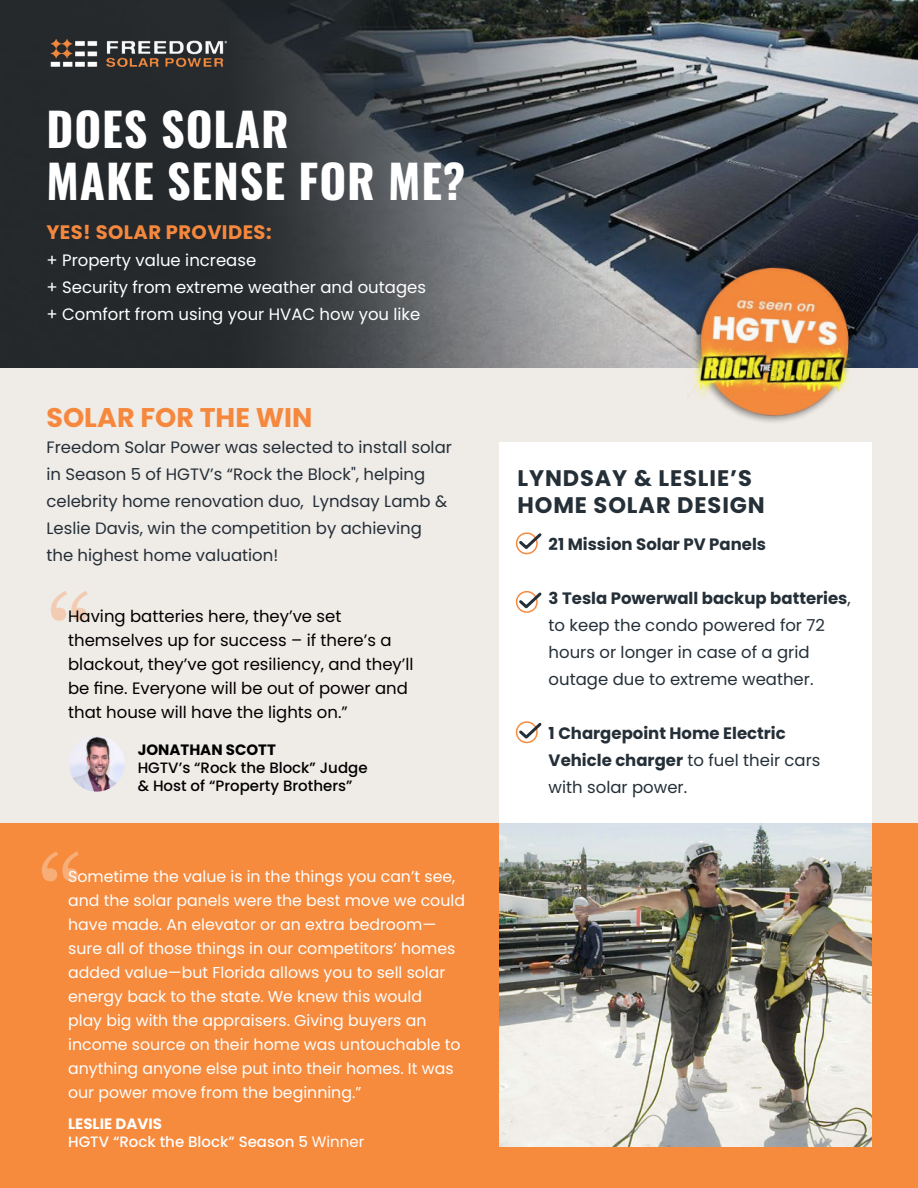
<style>
.page{position:relative;width:918px;height:1188px;background:#fff}
.page>*{position:absolute;margin:0;border:0;box-sizing:border-box;transform-origin:0 0}
.t1{font:113.85px "Georgia";color:#fff}
.t2{font:113.85px "Georgia";color:#f68a3d}
.t3{font:700 46.05px/51.9px "Oswald";letter-spacing:.02em;color:#fff}
.t4{font:700 27px "Poppins";color:#f6883d}
.t5{font:700 22.5px/27px "Poppins";letter-spacing:.04em;color:#252f38}
.t6{font:700 19.5px "Poppins";letter-spacing:.02em;color:#f6883d}
.t7{font:16.5px/27px "Poppins";color:#252f38}
.t8{font:16.5px/24px "Poppins";color:#000}
.t9{font:16.5px/27px "Poppins";color:#fff}
.t10{font:700 16.5px/27px "Poppins";color:#252f38}
.t11{font:15.75px/24px "Poppins";color:#fff}
.t12{font:500 15px/18px "Poppins";color:#000}
.t13{font:500 15px/18px "Poppins";color:#fff}
.t14{font:700 15px "Poppins";color:#000}
.s1{font-weight:700}
.s2{font-weight:400}
</style>
<div class="page">
<div style="left:0;top:343px;width:918px;height:601px;background:#efebe7"></div>
<div style="left:0;top:823px;width:918px;height:365px;background:#f68a3d"></div>
<div style="left:500px;top:442px;width:372px;height:490px;background:#fff"></div>
<img style="left:0;top:0;width:918px;height:367px">
<img style="left:500px;top:823px;width:372px;height:324px">
<img style="left:651px;top:219px;width:247px;height:203px">
<img style="left:69px;top:735px;width:56px;height:57px;border-radius:28px">
<div style="left:516px;top:532px;width:22px;height:22px;border:2px solid #f68a3d;border-radius:50%"></div>
<div style="left:516px;top:591px;width:22px;height:22px;border:2px solid #f68a3d;border-radius:50%"></div>
<div style="left:516px;top:721px;width:22px;height:22px;border:2px solid #f68a3d;border-radius:50%"></div>
<img style="left:46px;top:34px;width:183px;height:39px">
<svg style="left:516px;top:532px;width:26px;height:20px"></svg>
<svg style="left:516px;top:591px;width:26px;height:20px"></svg>
<svg style="left:516px;top:721px;width:26px;height:20px"></svg>
<h2 class="t3" style="left:46px;top:106px;width:420px">DOES SOLAR<br>MAKE SENSE FOR ME?</h2>
<p class="t6" style="left:46px;top:224px;width:227px">YES! SOLAR PROVIDES:</p>
<p class="t9" style="left:46px;top:249px;width:381px">+ Property value increase<br>+ Security from extreme weather and outages + Comfort from using your HVAC how you like</p>
<h3 class="t4" style="left:46px;top:406px;width:267px">SOLAR FOR THE WIN</h3>
<p class="t7" style="left:46px;top:436px;width:407px">Freedom Solar Power was selected to install solar in Season 5 of HGTV’s “Rock the Block", helping celebrity home renovation duo, Lyndsay Lamb &amp; Leslie Davis, win the competition by achieving the highest home valuation!</p>
<h1 class="t2" style="left:46px;top:570px;width:48px">“</h1>
<p class="t8" style="left:68px;top:606px;width:347px">Having batteries here, they’ve set themselves up for success – if there’s a blackout, they’ve got resiliency, and they’ll be fine. Everyone will be out of power and that house will have the lights on.”</p>
<p class="t14" style="left:138px;top:743px;width:140px">JONATHAN SCOTT</p>
<p class="t12" style="left:138px;top:760px;width:231px">HGTV’s “Rock the Block” Judge &amp; Host of “Property Brothers”</p>
<h1 class="t1" style="left:37px;top:830px;width:48px">“</h1>
<p class="t11" style="left:68px;top:866px;width:398px">Sometime the value is in the things you can’t see, and the solar panels were the best move we could have made. An elevator or an extra bedroom— sure all of those things in our competitors’ homes added value—but Florida allows you to sell solar energy back to the state. We knew this would<br>play big with the appraisers. Giving buyers an income source on their home was untouchable to anything anyone else put into their homes. It was our power move from the beginning.”</p>
<p class="t13" style="left:68px;top:1116px;width:298px"><span class="s1">LESLIE DAVIS<br></span>HGTV “Rock the Block” Season 5 <span class="s2">Winner</span></p>
<h3 class="t5" style="left:517px;top:466px;width:249px">LYNDSAY &amp; LESLIE’S<br>HOME SOLAR DESIGN</h3>
<p class="t10" style="left:549px;top:532px;width:219px">21 Mission Solar PV Panels</p>
<p class="t7" style="left:549px;top:587px;width:304px"><span class="s1">3 Tesla Powerwall backup batteries</span>, to keep the condo powered for 72 hours or longer in case of a grid outage due to extreme weather.</p>
<p class="t10" style="left:549px;top:721px;width:273px">1 Chargepoint Home Electric<br>Vehicle charger <span class="s2">to fuel their cars with solar power.</span></p>
</div>
